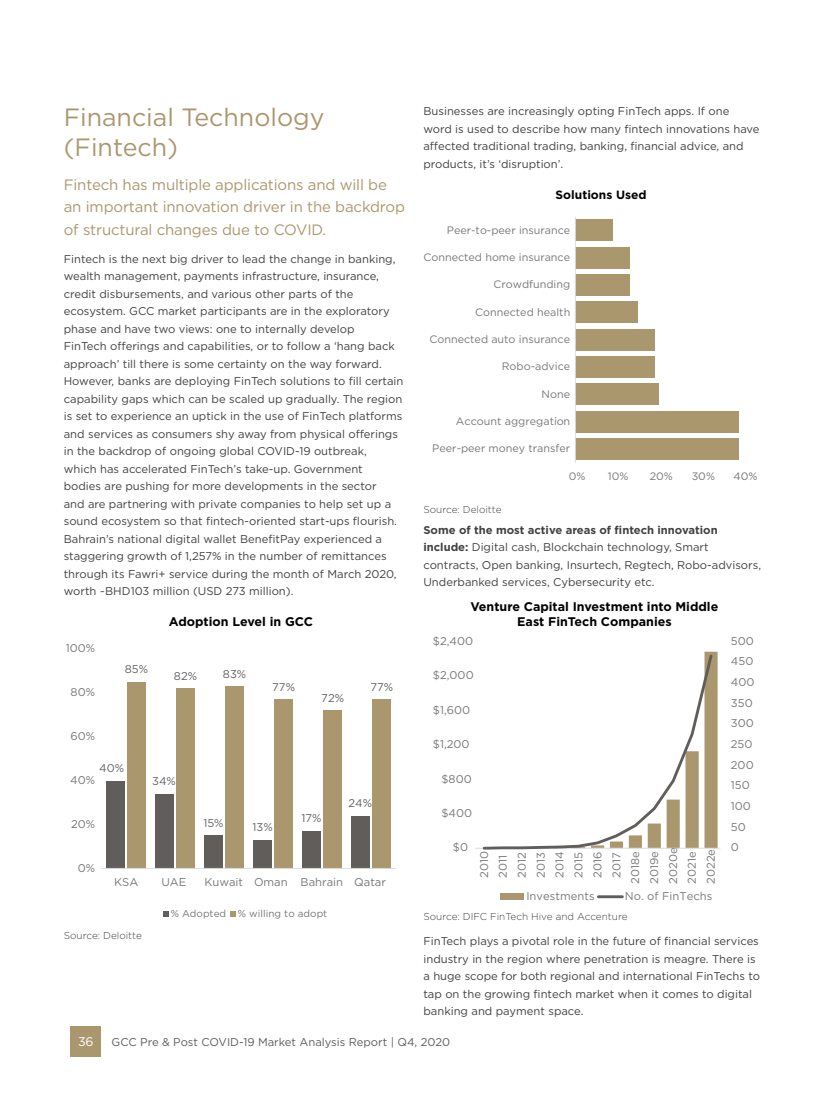
<style>
.page{position:relative;width:815px;height:1099px;background:#fff}
.page>*{position:absolute;margin:0;border:0;box-sizing:border-box;transform-origin:0 0}
.t1{font:25px/30px "Gotham";color:#ab976e}
.t2{font:15px/22.5px "Gotham";letter-spacing:-.01em;color:#ab976e}
.t3{font:700 12.5px/15px "Gotham";color:#000;text-align:center}
.t4{font:12.5px "Gotham";color:#fff}
.t5{font:700 12px "Gotham";color:#000}
.t6{font:11.25px/17.5px "Gotham";color:#414042}
.t7{font:11.25px/18.9px "Gotham";color:#77787b;text-align:center}
.t8{font:11.25px "Gotham";color:#605d5a}
.t9{font:11.25px "Gotham";color:#636467}
.t10{font:10.75px "Gotham";color:#77787b}
.t11{font:300 10px "Gotham";color:#414042}
.t12{font:10px "Gotham";color:#77787b}
.s1{font-weight:700}
</style>
<div class="page">
<div style="left:351px;top:815px;width:19px;height:53px;background:#605d5a"></div>
<div style="left:302px;top:831px;width:18px;height:37px;background:#605d5a"></div>
<div style="left:253px;top:839px;width:18px;height:29px;background:#605d5a"></div>
<div style="left:204px;top:835px;width:18px;height:33px;background:#605d5a"></div>
<div style="left:155px;top:793px;width:18px;height:75px;background:#605d5a"></div>
<div style="left:106px;top:780px;width:18px;height:88px;background:#605d5a"></div>
<div style="left:372px;top:699px;width:19px;height:169px;background:#ab976e"></div>
<div style="left:323px;top:710px;width:19px;height:158px;background:#ab976e"></div>
<div style="left:274px;top:699px;width:19px;height:169px;background:#ab976e"></div>
<div style="left:225px;top:686px;width:19px;height:182px;background:#ab976e"></div>
<div style="left:176px;top:688px;width:19px;height:180px;background:#ab976e"></div>
<div style="left:127px;top:681px;width:19px;height:187px;background:#ab976e"></div>
<hr style="left:101px;top:867px;width:295px;height:1px;background:#dcddde">
<svg style="left:163px;top:911px;width:5px;height:5px"></svg>
<svg style="left:230px;top:911px;width:6px;height:5px"></svg>
<div style="left:575px;top:438px;width:164px;height:22px;background:#ab976e"></div>
<div style="left:575px;top:411px;width:164px;height:21px;background:#ab976e"></div>
<div style="left:575px;top:383px;width:84px;height:22px;background:#ab976e"></div>
<div style="left:575px;top:356px;width:80px;height:22px;background:#ab976e"></div>
<div style="left:575px;top:329px;width:80px;height:21px;background:#ab976e"></div>
<div style="left:575px;top:301px;width:63px;height:22px;background:#ab976e"></div>
<div style="left:575px;top:274px;width:55px;height:22px;background:#ab976e"></div>
<div style="left:575px;top:247px;width:55px;height:21px;background:#ab976e"></div>
<div style="left:575px;top:220px;width:38px;height:21px;background:#ab976e"></div>
<hr style="left:575px;top:217px;width:1px;height:245px;background:#dcddde">
<svg style="left:704px;top:651px;width:14px;height:196px"></svg>
<hr style="left:475px;top:847px;width:245px;height:1px;background:#dcddde">
<svg style="left:481px;top:652px;width:233px;height:197px"></svg>
<div style="left:500px;top:893px;width:24px;height:6px;background:#ab976e"></div>
<hr style="left:598px;top:895px;width:24px;height:3px;background:#605d5a">
<div style="left:71px;top:1025px;width:30px;height:31px;background:#ab976e"></div>
<h1 class="t1" style="left:64px;top:102px;width:262px">Financial Technology (Fintech)</h1>
<h2 class="t2" style="left:64px;top:173px;width:343px">Fintech has multiple applications and will be an important innovation driver in the backdrop of structural changes due to COVID.</h2>
<p class="t6" style="left:64px;top:250px;width:341px">Fintech is the next big driver to lead the change in banking, wealth management, payments infrastructure, insurance, credit disbursements, and various other parts of the ecosystem. GCC market participants are in the exploratory phase and have two views: one to internally develop<br>FinTech offerings and capabilities, or to follow a ‘hang back approach’ till there is some certainty on the way forward.<br>However, banks are deploying FinTech solutions to fill certain capability gaps which can be scaled up gradually. The region is set to experience an uptick in the use of FinTech platforms and services as consumers shy away from physical offerings in the backdrop of ongoing global COVID-19 outbreak,<br>which has accelerated FinTech’s take-up. Government<br>bodies are pushing for more developments in the sector<br>and are partnering with private companies to help set up a sound ecosystem so that fintech-oriented start-ups flourish.<br>Bahrain’s national digital wallet BenefitPay experienced a staggering growth of 1,257% in the number of remittances through its Fawri+ service during the month of March 2020, worth ~BHD103 million (USD 273 million).</p>
<p class="t7" style="left:66px;top:638px;width:31px">100%</p>
<p class="t7" style="left:71px;top:682px;width:26px">80%</p>
<p class="t9" style="left:125px;top:662px;width:25px">85%</p>
<p class="t3" style="left:169px;top:614px;width:146px">Adoption Level in GCC</p>
<p class="t9" style="left:174px;top:668px;width:25px">82%</p>
<p class="t9" style="left:223px;top:666px;width:25px">83%</p>
<p class="t9" style="left:272px;top:679px;width:24px">77%</p>
<p class="t9" style="left:321px;top:690px;width:24px">72%</p>
<p class="t9" style="left:370px;top:679px;width:24px">77%</p>
<p class="t7" style="left:70px;top:726px;width:26px">60%</p>
<p class="t9" style="left:99px;top:760px;width:26px">40%</p>
<p class="t7" style="left:70px;top:770px;width:26px">40%</p>
<p class="t9" style="left:152px;top:774px;width:25px">34%</p>
<p class="t9" style="left:348px;top:795px;width:25px">24%</p>
<p class="t7" style="left:71px;top:814px;width:26px">20%</p>
<p class="t7" style="left:78px;top:858px;width:19px">0%</p>
<p class="t9" style="left:203px;top:815px;width:22px">15%</p>
<p class="t9" style="left:252px;top:820px;width:22px">13%</p>
<p class="t9" style="left:301px;top:811px;width:22px">17%</p>
<p class="t7" style="left:114px;top:872px;width:26px">KSA</p>
<p class="t7" style="left:161px;top:872px;width:26px">UAE</p>
<p class="t7" style="left:204px;top:872px;width:183px">Kuwait Oman Bahrain Qatar</p>
<p class="t12" style="left:171px;top:906px;width:158px">% Adopted % willing to adopt</p>
<p class="t11" style="left:64px;top:929px;width:80px">Source: Deloitte</p>
<p class="t6" style="left:423px;top:102px;width:338px">Businesses are increasingly opting FinTech apps. If one word is used to describe how many fintech innovations have affected traditional trading, banking, financial advice, and products, it’s ‘disruption’.</p>
<p class="t5" style="left:556px;top:186px;width:92px">Solutions Used</p>
<p class="t10" style="left:447px;top:223px;width:125px">Peer-to-peer insurance</p>
<p class="t10" style="left:423px;top:250px;width:148px">Connected home insurance</p>
<p class="t10" style="left:493px;top:278px;width:78px">Crowdfunding</p>
<p class="t10" style="left:475px;top:305px;width:97px">Connected health</p>
<p class="t10" style="left:429px;top:332px;width:142px">Connected auto insurance</p>
<p class="t10" style="left:502px;top:359px;width:70px">Robo-advice</p>
<p class="t10" style="left:542px;top:387px;width:30px">None</p>
<p class="t10" style="left:456px;top:414px;width:116px">Account aggregation</p>
<p class="t10" style="left:432px;top:441px;width:139px">Peer-peer money transfer</p>
<p class="t10" style="left:569px;top:469px;width:18px">0%</p>
<p class="t10" style="left:608px;top:469px;width:22px">10%</p>
<p class="t10" style="left:650px;top:469px;width:25px">20%</p>
<p class="t10" style="left:692px;top:469px;width:25px">30%</p>
<p class="t10" style="left:734px;top:469px;width:25px">40%</p>
<p class="t11" style="left:423px;top:503px;width:80px">Source: Deloitte</p>
<p class="t6" style="left:423px;top:521px;width:339px"><span class="s1">Some of the most active areas of fintech innovation include:</span> Digital cash, Blockchain technology, Smart contracts, Open banking, Insurtech, Regtech, Robo-advisors, Underbanked services, Cybersecurity etc.</p>
<p class="t3" style="left:470px;top:599px;width:249px">Venture Capital Investment into Middle<br>East FinTech Companies</p>
<p class="t7" style="left:433px;top:631px;width:42px">$2,400</p>
<p class="t7" style="left:433px;top:665px;width:42px">$2,000</p>
<p class="t7" style="left:433px;top:700px;width:39px">$1,600</p>
<p class="t7" style="left:433px;top:734px;width:38px">$1,200</p>
<p class="t7" style="left:441px;top:769px;width:32px">$800</p>
<p class="t7" style="left:441px;top:803px;width:32px">$400</p>
<p class="t7" style="left:453px;top:837px;width:17px">$0</p>
<p class="t7" style="left:474px;top:883px;width:38px;rotate:-90deg">2010<br>2011<br>2012<br>2013<br>2014<br>2015<br>2016<br>2017<br>2018e<br>2019e<br>2020e<br>2021e<br>2022e</p>
<p class="t7" style="left:731px;top:631px;width:24px">500</p>
<p class="t7" style="left:731px;top:651px;width:24px">450</p>
<p class="t7" style="left:731px;top:672px;width:25px">400</p>
<p class="t7" style="left:731px;top:693px;width:23px">350</p>
<p class="t7" style="left:731px;top:713px;width:24px">300</p>
<p class="t7" style="left:731px;top:734px;width:23px">250</p>
<p class="t7" style="left:731px;top:755px;width:24px">200</p>
<p class="t7" style="left:731px;top:775px;width:20px">150</p>
<p class="t7" style="left:731px;top:796px;width:22px">100</p>
<p class="t7" style="left:731px;top:817px;width:16px">50</p>
<p class="t7" style="left:731px;top:837px;width:10px">0</p>
<p class="t7" style="left:526px;top:886px;width:70px">Investments</p>
<p class="t7" style="left:625px;top:886px;width:89px">No. of FinTechs</p>
<p class="t11" style="left:423px;top:910px;width:206px">Source: DIFC FinTech Hive and Accenture</p>
<p class="t6" style="left:423px;top:932px;width:338px">FinTech plays a pivotal role in the future of financial services industry in the region where penetration is meagre. There is a huge scope for both regional and international FinTechs to tap on the growing fintech market when it comes to digital banking and payment space.</p>
<p class="t4" style="left:78px;top:1033px;width:17px">36</p>
<p class="t8" style="left:112px;top:1034px;width:340px">GCC Pre &amp; Post COVID-19 Market Analysis Report | Q4, 2020</p>
</div>
